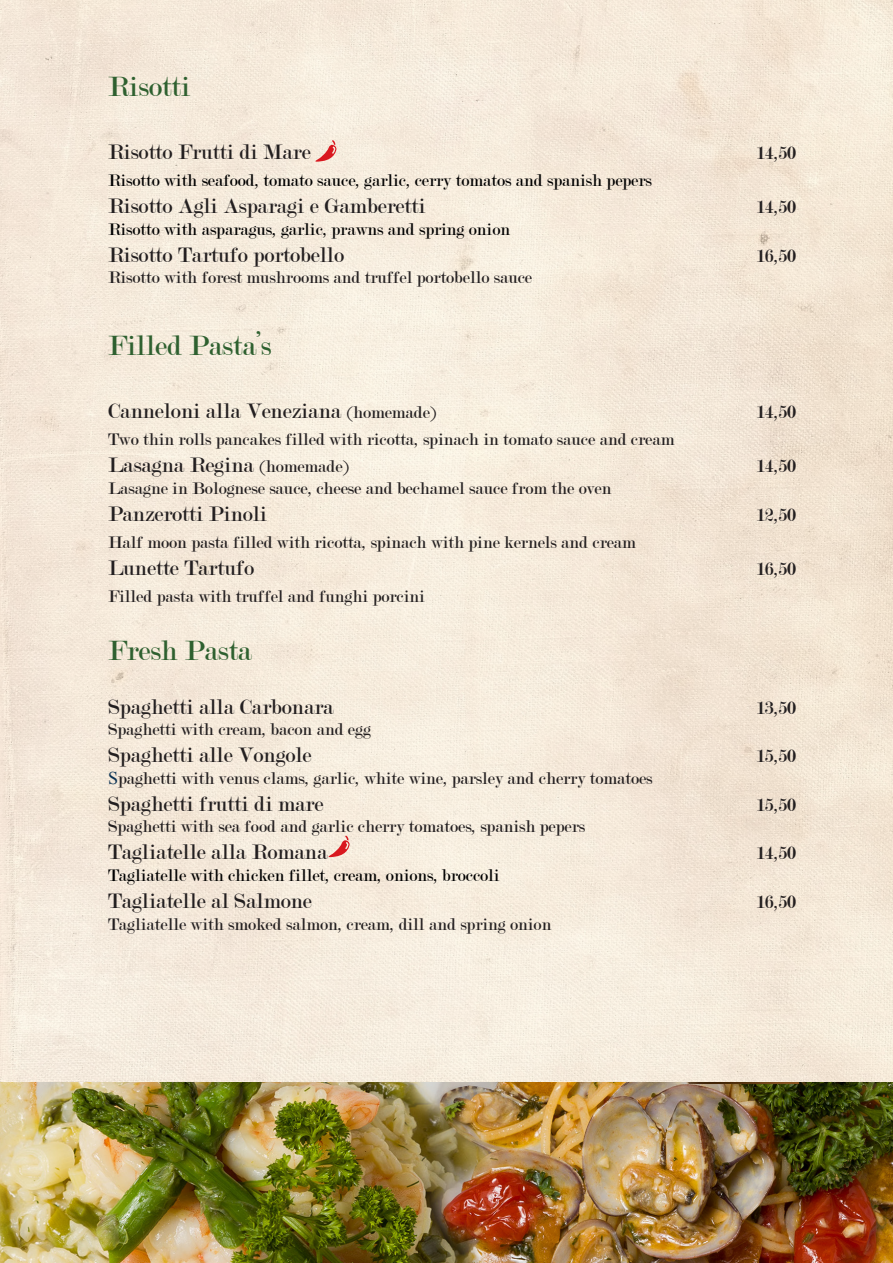
<style>
.page{position:relative;width:893px;height:1263px;background:#fff}
.page>*{position:absolute;margin:0;border:0;box-sizing:border-box;transform-origin:0 0}
.t1{font:30px "Modern";color:#2e602f}
.t2{font:22.5px "Modern";color:#231f20}
.t3{font:19.5px "Modern";color:#231f20}
.t4{font:18px "Modern";color:#231f20}
.t5{font:18px "Modern";color:#000}
.s1{font-size:18px}
.s2{font-family:"Times New Roman";color:#0b3253}
</style>
<div class="page">
<img style="left:0;top:0;width:893px;height:1082px">
<svg style="left:313px;top:140px;width:24px;height:22px"></svg>
<svg style="left:326px;top:835px;width:24px;height:22px"></svg>
<img style="left:0;top:1082px;width:893px;height:181px">
<p class="t1" style="left:108px;top:72px;width:84px">Risotti</p>
<p class="t2" style="left:108px;top:141px;width:204px">Risotto Frutti di Mare</p>
<p class="t3" style="left:756px;top:143px;width:42px">14,50</p>
<p class="t5" style="left:108px;top:171px;width:545px">Risotto with seafood, tomato sauce, garlic, cerry tomatos and spanish pepers</p>
<p class="t2" style="left:108px;top:195px;width:319px">Risotto Agli Asparagi e Gamberetti</p>
<p class="t3" style="left:756px;top:197px;width:42px">14,50</p>
<p class="t5" style="left:108px;top:220px;width:404px">Risotto with asparagus, garlic, prawns and spring onion</p>
<p class="t2" style="left:108px;top:243px;width:238px">Risotto Tartufo portobello</p>
<p class="t3" style="left:756px;top:246px;width:42px">16,50</p>
<p class="t4" style="left:108px;top:269px;width:426px">Risotto with forest mushrooms and truffel portobello sauce</p>
<p class="t1" style="left:108px;top:331px;width:165px">Filled Pasta’s</p>
<p class="t2" style="left:108px;top:400px;width:330px">Canneloni alla Veneziana <span class="s1">(homemade)</span></p>
<p class="t3" style="left:756px;top:402px;width:42px">14,50</p>
<p class="t4" style="left:108px;top:431px;width:568px">Two thin rolls pancakes filled with ricotta, spinach in tomato sauce and cream</p>
<p class="t2" style="left:108px;top:454px;width:242px">Lasagna Regina <span class="s1">(homemade)</span></p>
<p class="t3" style="left:756px;top:456px;width:42px">14,50</p>
<p class="t4" style="left:108px;top:479px;width:505px">Lasagne in Bolognese sauce, cheese and bechamel sauce from the oven</p>
<p class="t2" style="left:108px;top:503px;width:161px">Panzerotti Pinoli</p>
<p class="t3" style="left:756px;top:505px;width:42px">12,50</p>
<p class="t4" style="left:108px;top:533px;width:529px">Half moon pasta filled with ricotta, spinach with pine kernels and cream</p>
<p class="t2" style="left:108px;top:557px;width:148px">Lunette Tartufo</p>
<p class="t3" style="left:756px;top:559px;width:42px">16,50</p>
<p class="t4" style="left:108px;top:587px;width:318px">Filled pasta with truffel and funghi porcini</p>
<p class="t1" style="left:108px;top:635px;width:145px">Fresh Pasta</p>
<p class="t2" style="left:108px;top:695px;width:227px">Spaghetti alla Carbonara</p>
<p class="t3" style="left:756px;top:698px;width:42px">13,50</p>
<p class="t4" style="left:108px;top:720px;width:264px">Spaghetti with cream, bacon and egg</p>
<p class="t2" style="left:108px;top:744px;width:205px">Spaghetti alle Vongole</p>
<p class="t3" style="left:756px;top:746px;width:42px">15,50</p>
<p class="t4" style="left:108px;top:769px;width:546px"><span class="s2">S</span>paghetti with venus clams, garlic, white wine, parsley and cherry tomatoes</p>
<p class="t2" style="left:108px;top:792px;width:217px">Spaghetti frutti di mare</p>
<p class="t3" style="left:756px;top:795px;width:42px">15,50</p>
<p class="t4" style="left:108px;top:818px;width:479px">Spaghetti with sea food and garlic cherry tomatoes, spanish pepers</p>
<p class="t2" style="left:108px;top:841px;width:221px">Tagliatelle alla Romana</p>
<p class="t3" style="left:756px;top:843px;width:42px">14,50</p>
<p class="t5" style="left:108px;top:866px;width:393px">Tagliatelle with chicken fillet, cream, onions, broccoli</p>
<p class="t2" style="left:108px;top:890px;width:205px">Tagliatelle al Salmone</p>
<p class="t3" style="left:756px;top:892px;width:42px">16,50</p>
<p class="t4" style="left:108px;top:915px;width:445px">Tagliatelle with smoked salmon, cream, dill and spring onion</p>
</div>
